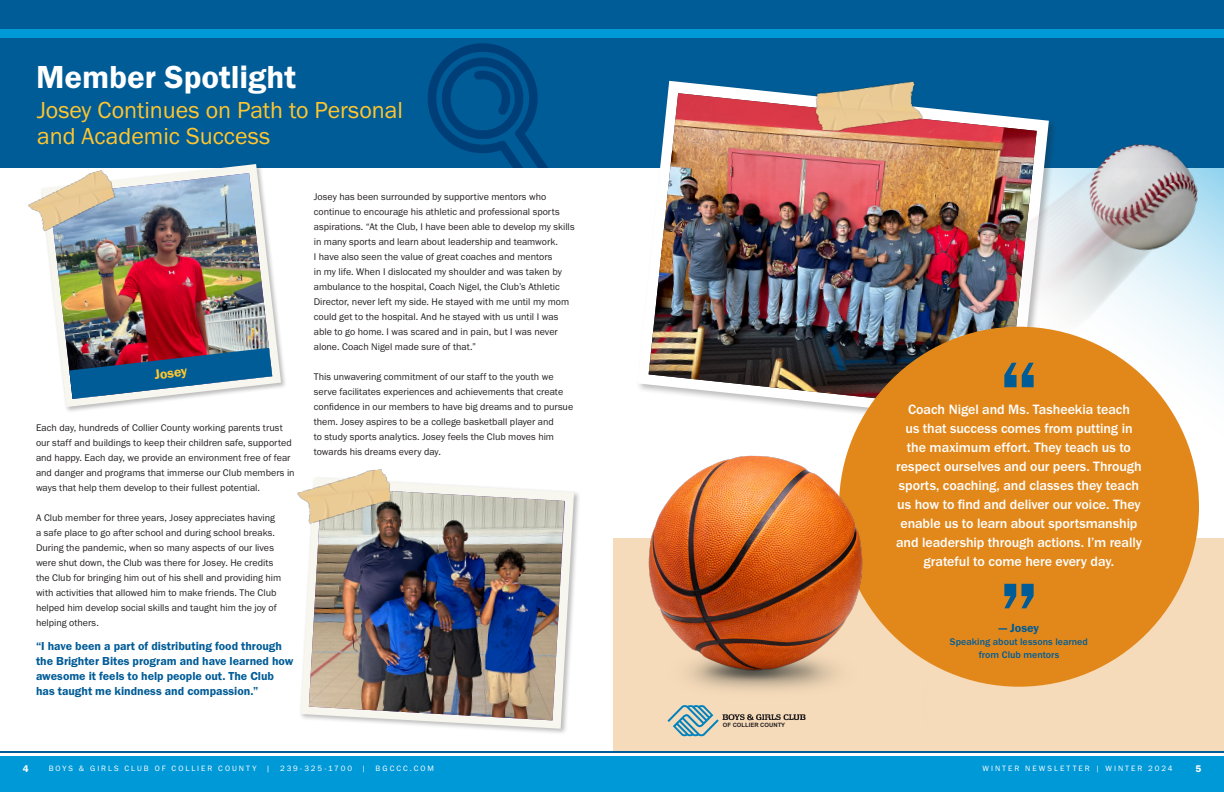
<style>
.page{position:relative;width:1224px;height:792px;background:#fff}
.page>*{position:absolute;margin:0;border:0;box-sizing:border-box;transform-origin:0 0}
.t1{font:33px "Franklin Gothic URW Dem";color:#fff}
.t2{font:24px "Franklin Gothic URW Boo";color:#ffc62f}
.t3{font:500 14px/19px "Franklin Gothic URW";letter-spacing:-.005em;color:#fff;text-align:center}
.t4{font:14px "Franklin Gothic URW Dem";color:#ffc62f}
.t5{font:12.3px "Franklin Gothic URW Dem";color:#005c97}
.t6{font:12px/15px "Franklin Gothic URW Dem";color:#005c97}
.t7{font:10px/15px "Franklin Gothic URW Boo";color:#231f20}
.t8{font:500 10px/13px "Franklin Gothic URW";letter-spacing:.005em;color:#005c97;text-align:center}
.t9{font:10px "Franklin Gothic URW Dem";color:#fff}
.t10{font:8px "Franklin Gothic URW Boo";letter-spacing:.25em;color:#fff}
.t11{font:700 5.9px "Arial";color:#231f20}
</style>
<div class="page">
<div style="left:612px;top:756px;width:612px;height:36px;background:#0099d8"></div>
<div style="left:0;top:756px;width:612px;height:36px;background:#0099d8"></div>
<hr style="left:0;top:751px;width:612px;height:2px;background:#005c97">
<hr style="left:612px;top:751px;width:612px;height:2px;background:#005c97">
<div style="left:0;top:0;width:1224px;height:167px;background:#005c97"></div>
<svg style="left:428px;top:43px;width:120px;height:124px"></svg>
<div style="left:613px;top:539px;width:611px;height:212px;background:#f6dbba"></div>
<svg style="left:676px;top:730px;width:34px;height:6px"></svg>
<div style="left:0;top:29px;width:1224px;height:9px;background:#0099d8"></div>
<svg style="left:637px;top:81px;width:412px;height:310px"></svg>
<img style="left:649px;top:93px;width:388px;height:303px">
<img style="left:804px;top:81px;width:123px;height:60px">
<div style="left:40px;top:162px;width:247px;height:251px;background:#231f20;opacity:.3"></div>
<svg style="left:42px;top:164px;width:239px;height:243px"></svg>
<img style="left:49px;top:173px;width:223px;height:226px">
<img style="left:20px;top:162px;width:109px;height:83px">
<svg style="left:69px;top:348px;width:203px;height:51px"></svg>
<div style="left:299px;top:476px;width:282px;height:260px;background:#231f20;opacity:.3"></div>
<svg style="left:301px;top:478px;width:273px;height:251px"></svg>
<img style="left:309px;top:487px;width:255px;height:233px">
<img style="left:297px;top:469px;width:105px;height:68px">
<img style="left:874px;top:122px;width:350px;height:289px">
<div style="left:839px;top:327px;width:360px;height:360px;background:#e2881b;border-radius:50%"></div>
<svg style="left:1004px;top:363px;width:30px;height:24px"></svg>
<svg style="left:1004px;top:584px;width:30px;height:24px"></svg>
<img style="left:613px;top:396px;width:313px;height:334px">
<p class="t1" style="left:36px;top:57px;width:262px">Member Spotlight</p>
<p class="t2" style="left:37px;top:95px;width:368px">Josey Continues on Path to Personal</p>
<p class="t2" style="left:37px;top:121px;width:235px">and Academic Success</p>
<p class="t4" style="left:154px;top:366px;width:34px;rotate:-6deg">Josey</p>
<p class="t7" style="left:36px;top:420px;width:260px">Each day, hundreds of Collier County working parents trust our staff and buildings to keep their children safe, supported and happy. Each day, we provide an environment free of fear and danger and programs that immerse our Club members in ways that help them develop to their fullest potential.</p>
<p class="t7" style="left:36px;top:510px;width:247px">A Club member for three years, Josey appreciates having a safe place to go after school and during school breaks.<br>During the pandemic, when so many aspects of our lives were shut down, the Club was there for Josey. He credits the Club for bringing him out of his shell and providing him with activities that allowed him to make friends. The Club helped him develop social skills and taught him the joy of helping others.</p>
<p class="t6" style="left:36px;top:638px;width:259px">“I have been a part of distributing food through the Brighter Bites program and have learned how awesome it feels to help people out. The Club has taught me kindness and compassion.”</p>
<p class="t7" style="left:314px;top:189px;width:262px">Josey has been surrounded by supportive mentors who continue to encourage his athletic and professional sports aspirations. “At the Club, I have been able to develop my skills in many sports and learn about leadership and teamwork.<br>I have also seen the value of great coaches and mentors<br>in my life. When I dislocated my shoulder and was taken by ambulance to the hospital, Coach Nigel, the Club’s Athletic Director, never left my side. He stayed with me until my mom could get to the hospital. And he stayed with us until I was able to go home. I was scared and in pain, but I was never alone. Coach Nigel made sure of that.”</p>
<p class="t7" style="left:314px;top:369px;width:261px">This unwavering commitment of our staff to the youth we serve facilitates experiences and achievements that create confidence in our members to have big dreams and to pursue them. Josey aspires to be a college basketball player and<br>to study sports analytics. Josey feels the Club moves him towards his dreams every day.</p>
<p class="t11" style="left:723px;top:721px;width:64px">OF COLLIER COUNTY</p>
<p class="t3" style="left:896px;top:399px;width:247px">Coach Nigel and Ms. Tasheekia teach<br>us that success comes from putting in the maximum effort. They teach us to respect ourselves and our peers. Through sports, coaching, and classes they teach us how to find and deliver our voice. They enable us to learn about sportsmanship and leadership through actions. I’m really grateful to come here every day.</p>
<p class="t5" style="left:999px;top:620px;width:42px">— Josey</p>
<p class="t8" style="left:950px;top:635px;width:140px">Speaking about lessons learned from Club mentors</p>
<p class="t9" style="left:23px;top:762px;width:7px">4</p>
<p class="t10" style="left:49px;top:764px;width:387px">BOYS &amp; GIRLS CLUB OF COLLIER COUNTY | 239-325-1700 | BGCCC.COM</p>
<p class="t10" style="left:983px;top:764px;width:192px">WINTER NEWSLETTER | WINTER 2024</p>
<p class="t9" style="left:1195px;top:762px;width:7px">5</p>
</div>
